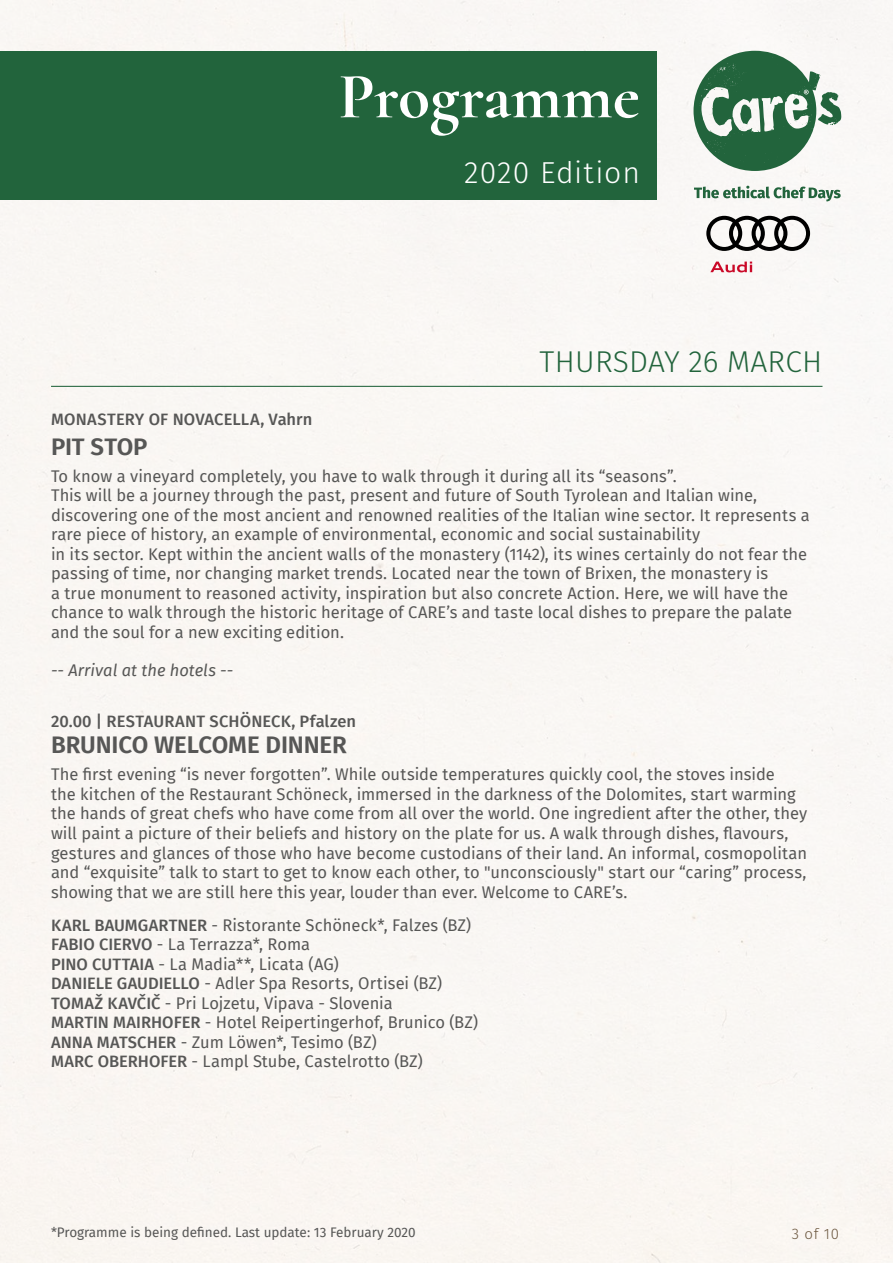
<style>
.page{position:relative;width:893px;height:1263px;background:#fff}
.page>*{position:absolute;margin:0;border:0;box-sizing:border-box;transform-origin:0 0}
.t1{font:700 65.4px "Cormorant";color:#fff}
.t2{font:300 30.15px "Fira Sans";letter-spacing:.03em;color:#fff}
.t3{font:300 30px "Fira Sans";letter-spacing:.01em;color:#22643c}
.t4{font:600 24px "Fira Sans";letter-spacing:-.01em;color:#575756}
.t5{font:16.5px/19.5px "Fira Sans";color:#575756}
.t6{font:500 16.5px "Fira Sans";letter-spacing:.01em;color:#575756}
.t7{font:italic 16.5px "Fira Sans";letter-spacing:.005em;color:#575756}
.t8{font:300 15px "Fira Sans";color:#6c5840}
.t9{font:13.5px "Fira Sans";color:#575756}
.s1{font-weight:500}
</style>
<div class="page">
<div style="left:0;top:51px;width:657px;height:149px;background:#22643c"></div>
<svg style="left:693px;top:51px;width:148px;height:120px"></svg>
<svg style="left:710px;top:262px;width:42px;height:10px"></svg>
<svg style="left:706px;top:216px;width:104px;height:35px"></svg>
<svg style="left:694px;top:186px;width:147px;height:15px"></svg>
<div style="left:94px;top:1205px;width:407px;height:57px;background:#faf6f1"></div>
<hr style="left:51px;top:386px;width:771px;height:1px;background:#22643c">
<h1 class="t1" style="left:339px;top:56px;width:303px">Programme</h1>
<h2 class="t2" style="left:464px;top:151px;width:177px">2020 Edition</h2>
<h3 class="t3" style="left:540px;top:341px;width:284px">THURSDAY 26 MARCH</h3>
<p class="t6" style="left:51px;top:406px;width:263px">MONASTERY OF NOVACELLA, Vahrn</p>
<h3 class="t4" style="left:51px;top:427px;width:98px">PIT STOP</h3>
<p class="t5" style="left:51px;top:466px;width:760px">To know a vineyard completely, you have to walk through it during all its “seasons”.<br>This will be a journey through the past, present and future of South Tyrolean and Italian wine, discovering one of the most ancient and renowned realities of the Italian wine sector. It represents a rare piece of history, an example of environmental, economic and social sustainability<br>in its sector. Kept within the ancient walls of the monastery (1142), its wines certainly do not fear the passing of time, nor changing market trends. Located near the town of Brixen, the monastery is<br>a true monument to reasoned activity, inspiration but also concrete Action. Here, we will have the chance to walk through the historic heritage of CARE’s and taste local dishes to prepare the palate and the soul for a new exciting edition.</p>
<p class="t7" style="left:51px;top:657px;width:184px">-- Arrival at the hotels --</p>
<p class="t6" style="left:51px;top:707px;width:307px">20.00 | RESTAURANT SCHÖNECK, Pfalzen</p>
<h3 class="t4" style="left:51px;top:725px;width:297px">BRUNICO WELCOME DINNER</h3>
<p class="t5" style="left:51px;top:764px;width:758px">The first evening “is never forgotten”. While outside temperatures quickly cool, the stoves inside<br>the kitchen of the Restaurant Schöneck, immersed in the darkness of the Dolomites, start warming the hands of great chefs who have come from all over the world. One ingredient after the other, they will paint a picture of their beliefs and history on the plate for us. A walk through dishes, flavours, gestures and glances of those who have become custodians of their land. An informal, cosmopolitan and “exquisite” talk to start to get to know each other, to "unconsciously" start our “caring” process, showing that we are still here this year, louder than ever. Welcome to CARE’s.</p>
<p class="t5" style="left:51px;top:914px;width:429px"><span class="s1">KARL BAUMGARTNER</span> - Ristorante Schöneck*, Falzes (BZ)<br><span class="s1">FABIO CIERVO</span> - La Terrazza*, Roma<br><span class="s1">PINO CUTTAIA</span> - La Madia**, Licata (AG)<br><span class="s1">DANIELE GAUDIELLO</span> - Adler Spa Resorts, Ortisei (BZ)<br><span class="s1">TOMAŽ KAVČIČ</span> - Pri Lojzetu, Vipava - Slovenia<br><span class="s1">MARTIN MAIRHOFER</span> - Hotel Reipertingerhof, Brunico (BZ)<br><span class="s1">ANNA MATSCHER</span> - Zum Löwen*, Tesimo (BZ)<br><span class="s1">MARC OBERHOFER</span> - Lampl Stube, Castelrotto (BZ)</p>
<p class="t9" style="left:51px;top:1222px;width:366px">*Programme is being defined. Last update: 13 February 2020</p>
<p class="t8" style="left:792px;top:1223px;width:49px">3 of 10</p>
</div>
